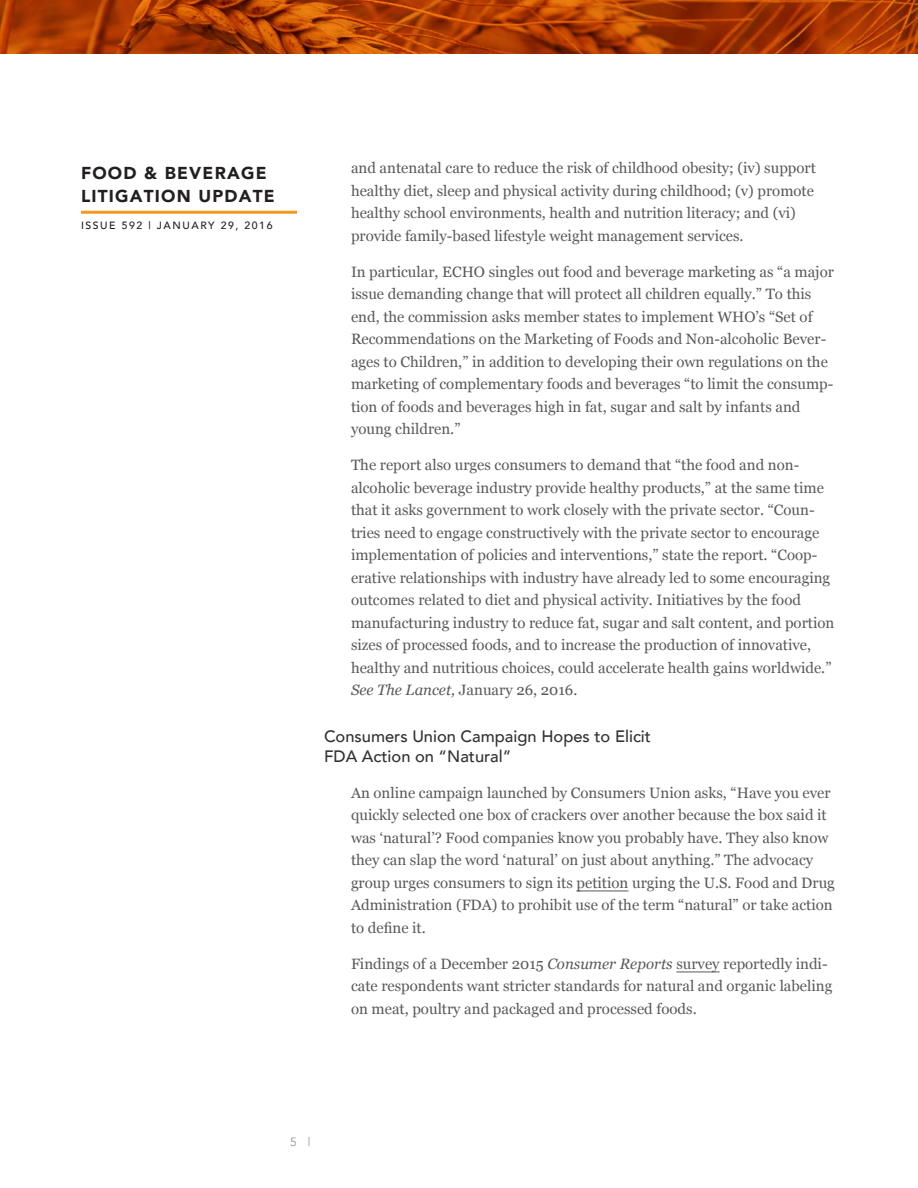
<style>
.page{position:relative;width:918px;height:1188px;background:#fff}
.page>*{position:absolute;margin:0;border:0;box-sizing:border-box;transform-origin:0 0}
.t1{font:900 17.25px/22.5px "Avenir";letter-spacing:.07em;color:#231f20}
.t2{font:500 16.5px/19.8px "Avenir";color:#333132}
.t3{font:15px/22.5px "Georgia";color:#58595b}
.t4{font:12px "Avenir";color:#939598}
.t5{font:500 10.5px "Avenir";letter-spacing:.15em;color:#231f20}
.s1{font-style:italic}
</style>
<div class="page">
<hr style="left:81px;top:211px;width:216px;height:3px;background:#f8971d">
<svg style="left:0;top:0;width:918px;height:54px"></svg>
<hr style="left:577px;top:891px;width:51px;height:1px;background:#58595b">
<hr style="left:676px;top:972px;width:44px;height:1px;background:#58595b">
<p class="t1" style="left:81px;top:162px;width:195px">FOOD &amp; BEVERAGE<br>LITIGATION UPDATE</p>
<p class="t5" style="left:81px;top:216px;width:193px">ISSUE 592 | JANUARY 29, 2016</p>
<p class="t3" style="left:351px;top:157px;width:466px">and antenatal care to reduce the risk of childhood obesity; (iv) support healthy diet, sleep and physical activity during childhood; (v) promote healthy school environments, health and nutrition literacy; and (vi) provide family-based lifestyle weight management services.</p>
<p class="t3" style="left:351px;top:261px;width:484px">In particular, ECHO singles out food and beverage marketing as “a major issue demanding change that will protect all children equally.” To this end, the commission asks member states to implement WHO’s “Set of Recommendations on the Marketing of Foods and Non-alcoholic Bever&shy;ages to Children,” in addition to developing their own regulations on the marketing of complementary foods and beverages “to limit the consump&shy;tion of foods and beverages high in fat, sugar and salt by infants and young children.”</p>
<p class="t3" style="left:351px;top:454px;width:485px">The report also urges consumers to demand that “the food and non&shy;alcoholic beverage industry provide healthy products,” at the same time that it asks government to work closely with the private sector. “Coun&shy;tries need to engage constructively with the private sector to encourage implementation of policies and interventions,” state the report. “Coop&shy;erative relationships with industry have already led to some encouraging outcomes related to diet and physical activity. Initiatives by the food manufacturing industry to reduce fat, sugar and salt content, and portion sizes of processed foods, and to increase the production of innovative, healthy and nutritious choices, could accelerate health gains worldwide.” <span class="s1">See The Lancet,</span> January 26, 2016.</p>
<p class="t2" style="left:324px;top:726px;width:329px">Consumers Union Campaign Hopes to Elicit<br>FDA Action on “Natural”</p>
<p class="t3" style="left:351px;top:782px;width:485px">An online campaign launched by Consumers Union asks, “Have you ever quickly selected one box of crackers over another because the box said it was ‘natural’? Food companies know you probably have. They also know they can slap the word ‘natural’ on just about anything.” The advocacy group urges consumers to sign its petition urging the U.S. Food and Drug Administration (FDA) to prohibit use of the term “natural” or take action to define it.</p>
<p class="t3" style="left:351px;top:953px;width:483px">Findings of a December 2015 <span class="s1">Consumer Reports</span> survey reportedly indi&shy;cate respondents want stricter standards for natural and organic labeling on meat, poultry and packaged and processed foods.</p>
<p class="t4" style="left:290px;top:1135px;width:22px">5 |</p>
</div>
